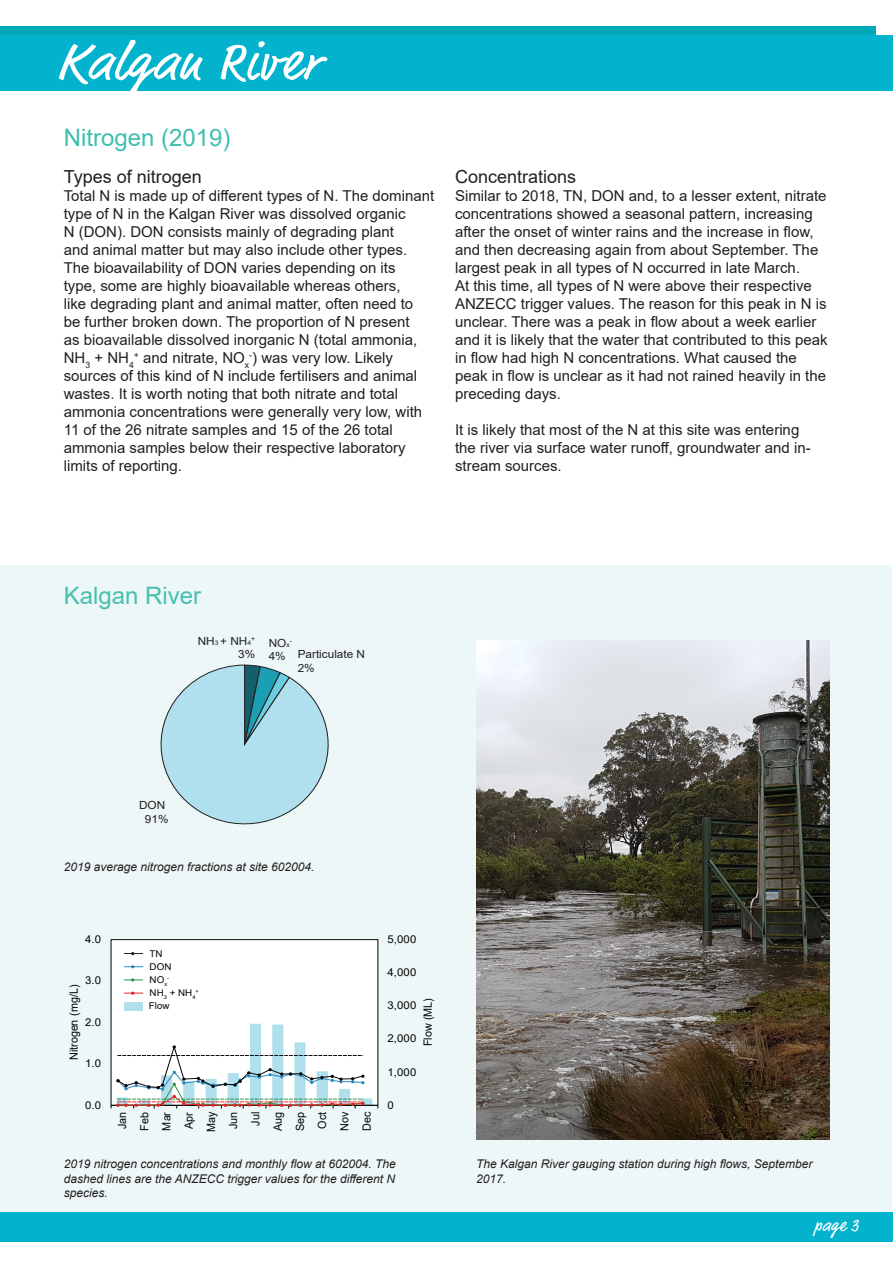
<style>
.page{position:relative;width:893px;height:1263px;background:#fff}
.page>*{position:absolute;margin:0;border:0;box-sizing:border-box;transform-origin:0 0}
.t1{font:54px "Market Web";letter-spacing:.03em;color:#fff}
.heading1{font:24px "Arial";color:#3fbfae}
.body_copy{font:24px "Arial";color:#47bfaf}
.sub-heading{font:18px "Arial";color:#231f20}
.t2{font:18px "Market Web";color:#fff}
.body_copy-2{font:15px/18px "Arial";color:#231f20}
.t3{font:italic 12px/14.4px "Arial";color:#231f20;text-align:justify}
.t4{font:11.4px/22.2px "Arial";color:#040503;text-align:center;scale:.95 1}
.t5{font:11.25px/13.5px "Arial";color:#231f20;text-align:center;scale:1.05 1}
.t6{font:10.8px "Arial";letter-spacing:.005em;color:#040503;scale:1.05 1}
.t7{font:9.3px/13.2px "Arial";color:#050504;scale:1.05 1}
.t8{font:6.6px "Arial";color:#231f20;scale:1.05 1}
.t9{font:5.4px "Arial";color:#050504;scale:1.05 1}
.s1{font-size:6.45px}
</style>
<div class="page">
<div style="left:0;top:27px;width:875px;height:64px;background:#00aab8"></div>
<div style="left:0;top:35px;width:893px;height:56px;background:#03b2cd"></div>
<div style="left:0;top:1212px;width:893px;height:30px;background:#03b2cd"></div>
<div style="left:0;top:566px;width:891px;height:646px;background:#edf7f7"></div>
<div style="left:111px;top:940px;width:267px;height:165px;background:#fff"></div>
<svg style="left:124px;top:952px;width:19px;height:3px"></svg>
<div style="left:124px;top:1002px;width:19px;height:9px;background:#b1e0ec"></div>
<svg style="left:124px;top:965px;width:19px;height:3px"></svg>
<svg style="left:124px;top:978px;width:19px;height:3px"></svg>
<svg style="left:124px;top:991px;width:19px;height:4px"></svg>
<svg style="left:111px;top:1024px;width:267px;height:84px"></svg>
<svg style="left:160px;top:664px;width:169px;height:161px"></svg>
<img style="left:476px;top:641px;width:353px;height:499px">
<p class="t1" style="left:57px;top:30px;width:264px">Kalgan River</p>
<p class="heading1" style="left:64px;top:121px;width:168px">Nitrogen (2019)</p>
<p class="sub-heading" style="left:64px;top:164px;width:140px">Types of nitrogen</p>
<p class="body_copy-2" style="left:64px;top:187px;width:372px">Total N is made up of different types of N. The dominant type of N in the Kalgan River was dissolved organic<br>N (DON). DON consists mainly of degrading plant<br>and animal matter but may also include other types.<br>The bioavailability of DON varies depending on its<br>type, some are highly bioavailable whereas others,<br>like degrading plant and animal matter, often need to<br>be further broken down. The proportion of N present<br>as bioavailable dissolved inorganic N (total ammonia, NH<sub>3</sub> + NH<sub>4</sub><sup>+</sup> and nitrate, NO<sub>x</sub><sup>-</sup>) was very low. Likely sources of this kind of N include fertilisers and animal wastes. It is worth noting that both nitrate and total ammonia concentrations were generally very low, with 11 of the 26 nitrate samples and 15 of the 26 total ammonia samples below their respective laboratory limits of reporting.</p>
<p class="sub-heading" style="left:455px;top:164px;width:123px">Concentrations</p>
<p class="body_copy-2" style="left:455px;top:187px;width:374px">Similar to 2018, TN, DON and, to a lesser extent, nitrate concentrations showed a seasonal pattern, increasing after the onset of winter rains and the increase in flow, and then decreasing again from about September. The largest peak in all types of N occurred in late March.<br>At this time, all types of N were above their respective ANZECC trigger values. The reason for this peak in N is unclear. There was a peak in flow about a week earlier and it is likely that the water that contributed to this peak in flow had high N concentrations. What caused the peak in flow is unclear as it had not rained heavily in the preceding days.</p>
<p class="body_copy-2" style="left:455px;top:421px;width:357px">It is likely that most of the N at this site was entering the river via surface water runoff, groundwater and in&shy;stream sources.</p>
<p class="body_copy" style="left:64px;top:579px;width:139px">Kalgan River</p>
<p class="t5" style="left:198px;top:634px;width:53px">NH<span class="s1">3</span> + NH<span class="s1">4</span></p>
<p class="t8" style="left:251px;top:634px;width:5px">+</p>
<p class="t5" style="left:238px;top:647px;width:18px">3%</p>
<p class="t5" style="left:269px;top:636px;width:22px">NO<span class="s1">x</span></p>
<p class="t8" style="left:290px;top:636px;width:4px">-</p>
<p class="t5" style="left:269px;top:650px;width:18px">4%</p>
<p class="t5" style="left:298px;top:647px;width:66px;text-align:left">Particulate N<br>2%</p>
<p class="t5" style="left:139px;top:798px;width:30px">DON<br>91%</p>
<p class="t3" style="left:64px;top:859px;width:252px">2019 average nitrogen fractions at site 602004.</p>
<p class="t6" style="left:85px;top:932px;width:17px">4.0</p>
<p class="t6" style="left:85px;top:973px;width:17px">3.0</p>
<p class="t4" style="left:63px;top:1060px;width:81px;rotate:-90deg">Nitrogen (mg/L)</p>
<p class="t6" style="left:85px;top:1015px;width:17px">2.0</p>
<p class="t6" style="left:85px;top:1056px;width:17px">1.0</p>
<p class="t6" style="left:85px;top:1097px;width:17px">0.0</p>
<p class="t7" style="left:150px;top:946px;width:14px">TN</p>
<p class="t7" style="left:150px;top:960px;width:22px">DON<br>NO<sub>x</sub></p>
<p class="t9" style="left:167px;top:974px;width:3px">-</p>
<p class="t7" style="left:150px;top:986px;width:45px">NH<sub>3</sub> + NH<sub>4</sub></p>
<p class="t9" style="left:196px;top:987px;width:5px">+</p>
<p class="t7" style="left:149px;top:999px;width:21px">Flow</p>
<p class="t4" style="left:111px;top:1132px;width:23px;rotate:-90deg">Jan<br>Feb<br>Mar<br>Apr<br>May<br>Jun<br>Jul<br>Aug<br>Sep<br>Oct<br>Nov<br>Dec</p>
<p class="t6" style="left:388px;top:932px;width:29px">5,000</p>
<p class="t6" style="left:388px;top:965px;width:29px">4,000</p>
<p class="t4" style="left:417px;top:1046px;width:52px;rotate:-90deg">Flow (ML)</p>
<p class="t6" style="left:388px;top:998px;width:29px">3,000</p>
<p class="t6" style="left:388px;top:1031px;width:29px">2,000</p>
<p class="t6" style="left:388px;top:1064px;width:29px">1,000</p>
<p class="t6" style="left:388px;top:1097px;width:8px">0</p>
<p class="t3" style="left:64px;top:1157px;width:334px">2019 nitrogen concentrations and monthly flow at 602004. The dashed lines are the ANZECC trigger values for the different N species.</p>
<p class="t3" style="left:476px;top:1157px;width:338px">The Kalgan River gauging station during high flows, September<br>2017.</p>
<p class="t2" style="left:814px;top:1215px;width:46px">page 3</p>
</div>
